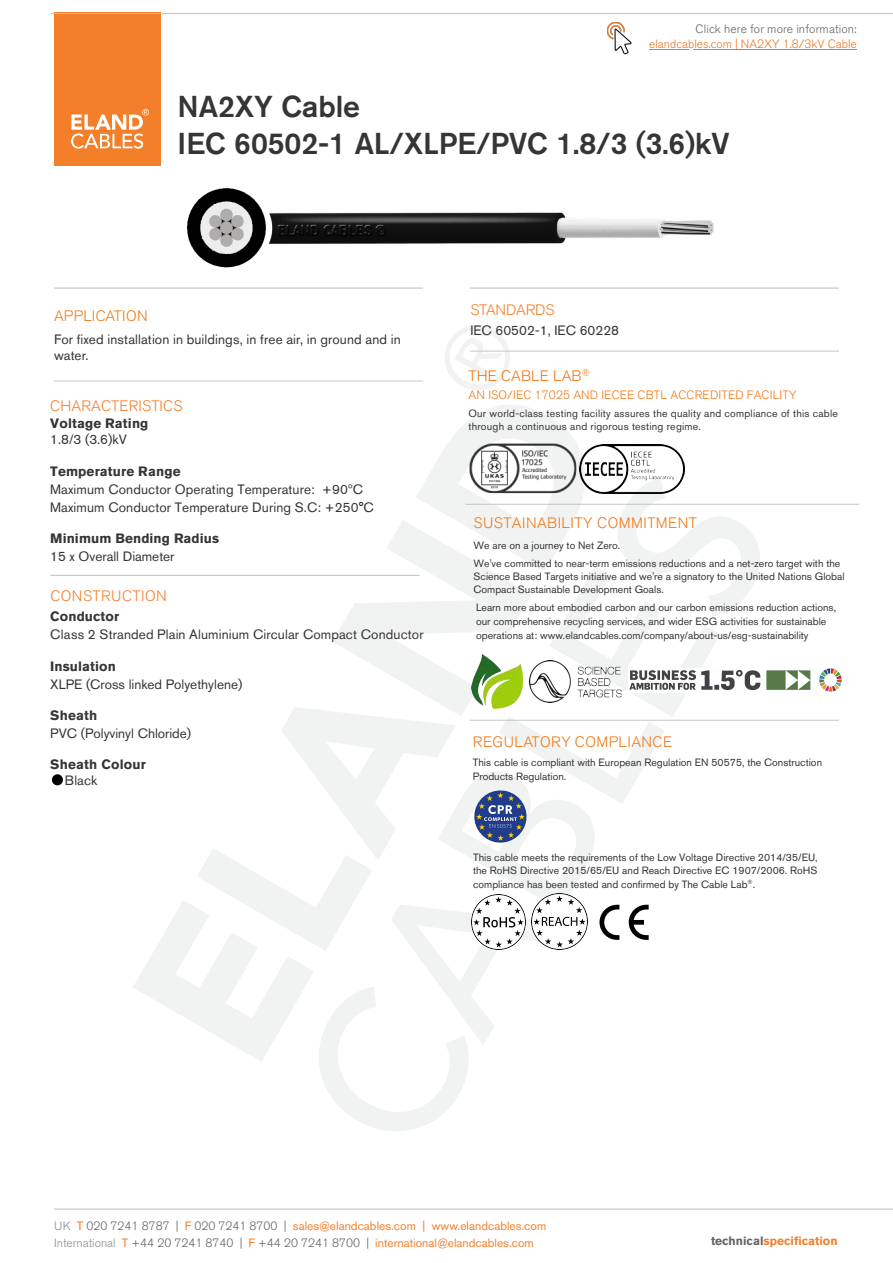
<style>
.page{position:relative;width:893px;height:1263px;background:#fff}
.page>*{position:absolute;margin:0;border:0;box-sizing:border-box;transform-origin:0 0}
.Cable_NAME_-_title{font:500 30px/36.9px "Akzidenz Grotesk BE";color:#363536}
.t1{font:300 15px "Akzidenz Grotesk BE";letter-spacing:.03em;color:#ef7918}
.MAIN_heading{font:300 15px "Akzidenz Grotesk BE";letter-spacing:.01em;color:#f47f2a}
.MAIN_heading-2{font:300 15px "Akzidenz Grotesk BE";letter-spacing:.03em;color:#f47f2a}
.t2{font:300 15px "Akzidenz Grotesk BE";letter-spacing:.01em;color:#ef7918}
.MAIN_heading-3{font:300 15px "Akzidenz Grotesk BE";letter-spacing:-.01em;color:#f47f2a}
.MAIN_heading-4{font:13.5px/18px "Akzidenz Grotesk BE";letter-spacing:.01em;color:#363536}
.MAIN_heading-5{font:700 13.5px/16.2px "Akzidenz Grotesk BE";letter-spacing:.01em;color:#363536}
.t3{font:13.5px/16.2px "Akzidenz Grotesk BE";letter-spacing:.01em;color:#333332}
.t4{font:12px/17.5px "Akzidenz Grotesk BE";color:#f47f2a}
.t5{font:300 12px "Akzidenz Grotesk BE";letter-spacing:.015em;color:#ef7918}
.t6{font:300 12px "Akzidenz Grotesk BE";color:#e87722}
.t7{font:300 12px "Akzidenz Grotesk BE";letter-spacing:.015em;color:#646363}
.contacts_R{font:700 12px "Akzidenz Grotesk BE";color:#f47f2a}
.t8{font:10.5px/13.6px "Akzidenz Grotesk BE";color:#333332}
.t9{font:10.5px/12.8px "Akzidenz Grotesk BE";letter-spacing:.02em;color:#333332}
.s1{font-weight:400}
.s2{font-weight:700}
.s3{font-weight:300;color:#8a8c8f}
.s4{font-weight:300;color:#636366}
.s5{color:#636366}
</style>
<div class="page">
<svg style="left:319px;top:494px;width:447px;height:637px"></svg>
<svg style="left:133px;top:405px;width:460px;height:657px"></svg>
<svg style="left:445px;top:325px;width:70px;height:65px"></svg>
<div style="left:54px;top:12px;width:106px;height:154px;background:#f47f2a"></div>
<svg style="left:71px;top:109px;width:78px;height:40px"></svg>
<hr style="left:54px;top:1209px;width:839px;height:1px;background:#bcbdc0">
<hr style="left:54px;top:288px;width:369px;height:1px;background:#bcbdc0">
<hr style="left:50px;top:575px;width:369px;height:1px;background:#bcbdc0">
<div style="left:52px;top:774px;width:11px;height:11px;background:#000001;border-radius:50%"></div>
<hr style="left:470px;top:288px;width:369px;height:1px;background:#bcbdc0">
<img style="left:187px;top:188px;width:527px;height:80px">
<hr style="left:470px;top:720px;width:369px;height:1px;background:#c6c6c6">
<hr style="left:470px;top:351px;width:369px;height:1px;background:#c6c6c6">
<img style="left:587px;top:445px;width:98px;height:49px">
<img style="left:460px;top:439px;width:127px;height:56px">
<hr style="left:465px;top:504px;width:394px;height:1px;background:#c6c6c6">
<img style="left:472px;top:654px;width:50px;height:55px">
<img style="left:628px;top:669px;width:214px;height:24px">
<img style="left:529px;top:661px;width:92px;height:41px">
<hr style="left:51px;top:13px;width:842px;height:1px;background:#c6c6c6">
<svg style="left:599px;top:905px;width:20px;height:35px"></svg>
<svg style="left:629px;top:905px;width:20px;height:35px"></svg>
<svg style="left:472px;top:788px;width:57px;height:57px"></svg>
<img style="left:471px;top:894px;width:55px;height:55px">
<img style="left:532px;top:894px;width:56px;height:56px">
<hr style="left:54px;top:381px;width:369px;height:1px;background:#c6c6c6">
<hr style="left:749px;top:50px;width:108px;height:1px;background:#e87722">
<hr style="left:693px;top:49px;width:56px;height:1px;background:#e87722">
<hr style="left:649px;top:49px;width:40px;height:1px;background:#e87722">
<img style="left:607px;top:21px;width:25px;height:34px">
<p class="t7" style="left:695px;top:22px;width:163px">Click here for more information:</p>
<p class="t6" style="left:649px;top:37px;width:209px">elandcables.com | NA2XY 1.8/3kV Cable</p>
<p class="Cable_NAME_-_title" style="left:178px;top:88px;width:553px">NA2XY Cable<br>IEC 60502-1 AL/XLPE/PVC 1.8/3 (3.6)kV</p>
<h2 class="t1" style="left:54px;top:308px;width:95px">APPLICATION</h2>
<p class="t3" style="left:54px;top:331px;width:348px">For fixed installation in buildings, in free air, in ground and in water.</p>
<p class="MAIN_heading" style="left:50px;top:397px;width:134px">CHARACTERISTICS</p>
<p class="MAIN_heading-5" style="left:50px;top:415px;width:100px">Voltage Rating<br><span class="s1">1.8/3 (3.6)kV</span></p>
<p class="MAIN_heading-4" style="left:50px;top:462px;width:325px"><span class="s2">Temperature Range<br></span>Maximum Conductor Operating Temperature: +90ºC<br>Maximum Conductor Temperature During S.C: +250°C</p>
<p class="MAIN_heading-5" style="left:50px;top:529px;width:170px;line-height:17.7px">Minimum Bending Radius<br><span class="s1">15 x Overall Diameter</span></p>
<p class="MAIN_heading-2" style="left:50px;top:587px;width:118px">CONSTRUCTION</p>
<p class="MAIN_heading-4" style="left:50px;top:607px;width:375px"><span class="s2">Conductor<br></span>Class 2 Stranded Plain Aluminium Circular Compact Conductor</p>
<p class="MAIN_heading-4" style="left:50px;top:657px;width:194px"><span class="s2">Insulation<br></span>XLPE (Cross linked Polyethylene)</p>
<p class="MAIN_heading-4" style="left:50px;top:707px;width:142px;line-height:17.4px"><span class="s2">Sheath<br></span>PVC (Polyvinyl Chloride)</p>
<p class="MAIN_heading-5" style="left:65px;top:757px;width:82px;line-height:15.6px;text-indent:-15px">Sheath Colour<br><span class="s1">Black</span></p>
<p class="MAIN_heading-3" style="left:470px;top:301px;width:86px">STANDARDS</p>
<p class="MAIN_heading-4" style="left:470px;top:321px;width:150px">IEC 60502-1, IEC 60228</p>
<h2 class="t2" style="left:469px;top:367px;width:123px">THE CABLE LAB<sup>®</sup></h2>
<p class="t5" style="left:469px;top:387px;width:330px">AN ISO/IEC 17025 AND IECEE CBTL ACCREDITED FACILITY</p>
<p class="t9" style="left:468px;top:407px;width:371px">Our world-class testing facility assures the quality and compliance of this cable through a continuous and rigorous testing regime.</p>
<h2 class="t1" style="left:473px;top:514px;width:225px">SUSTAINABILITY COMMITMENT</h2>
<p class="t8" style="left:474px;top:536px;width:368px;line-height:18.1px">We are on a journey to Net Zero.<br>We've committed to near-term emissions reductions and a net-zero target with the</p>
<p class="t8" style="left:474px;top:570px;width:372px;line-height:12.6px">Science Based Targets initiative and we're a signatory to the United Nations Global<br>Compact Sustainable Development Goals.</p>
<p class="t8" style="left:476px;top:601px;width:361px">Learn more about embodied carbon and our carbon emissions reduction actions, our comprehensive recycling services, and wider ESG activities for sustainable operations at: www.elandcables.com/company/about-us/esg-sustainability</p>
<h2 class="t1" style="left:473px;top:733px;width:201px">REGULATORY COMPLIANCE</h2>
<p class="t8" style="left:473px;top:755px;width:351px">This cable is compliant with European Regulation EN 50575, the Construction<br>Products Regulation.</p>
<p class="t8" style="left:473px;top:850px;width:346px;text-align:justify">This cable meets the requirements of the Low Voltage Directive 2014/35/EU, the RoHS Directive 2015/65/EU and Reach Directive EC 1907/2006. RoHS compliance has been tested and confirmed by The Cable Lab<sup>®</sup>.</p>
<p class="t4" style="left:54px;top:1217px;width:494px"><span class="s3">UK</span> T <span class="s4">020 7241 8787 |</span> F <span class="s4">020 7241 8700 |</span> sales@elandcables.com | www.elandcables.com<br><span class="s3">International</span> T <span class="s4">+44 20 7241 8740 |</span> F <span class="s4">+44 20 7241 8700 |</span> international@elandcables.com</p>
<p class="contacts_R" style="left:711px;top:1234px;width:128px"><span class="s5">technical</span>specification</p>
</div>
